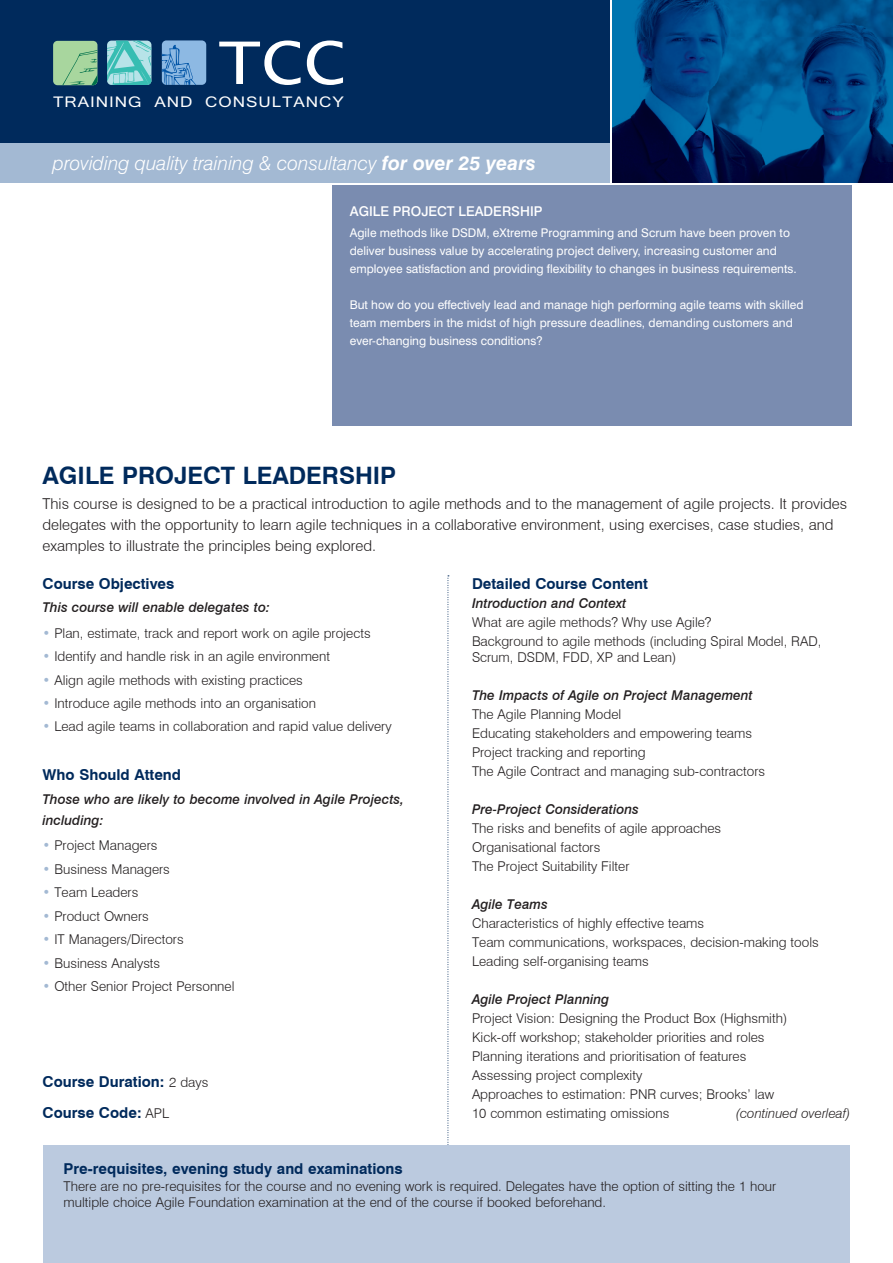
<style>
.page{position:relative;width:893px;height:1263px;background:#fff}
.page>*{position:absolute;margin:0;border:0;box-sizing:border-box;transform-origin:0 0}
.t1{font:67.65px "Lucida Console";color:#fff;scale:1.04 1}
.t2{font:700 24px "Swiss 721 BT";color:#002a5c}
.t3{font:italic 300 19.5px "Swiss 721 BT";color:#fff}
.t4{font:16.35px "Raavi";letter-spacing:.05em;color:#fff;scale:1.17 1}
.t5{font:300 15px/21px "Swiss 721 BT";color:#231f20}
.t6{font:700 15px/31.7px "Swiss 721 BT";color:#002a5c}
.t7{font:300 13.5px/19px "Swiss 721 BT";color:#231f20}
.t8{font:italic 500 13.5px/21.3px "Swiss 721 BT";color:#231f20}
.t9{font:500 13.5px "Swiss 721 BT";color:#fff}
.t10{font:italic 300 13.5px "Swiss 721 BT";color:#231f20}
.t11{font:12px/18px "Swiss 721 BT";color:#fff}
.s1{font-weight:700}
.s2{color:#a3b9d3}
.s3{font-weight:300;font-size:13.5px;color:#231f20}
</style>
<div class="page">
<div style="left:0;top:0;width:893px;height:183px;background:#002a5c"></div>
<div style="left:53px;top:41px;width:44px;height:44px;background:#a8d69e;border-radius:4px"></div>
<svg style="left:60px;top:50px;width:37px;height:36px"></svg>
<svg style="left:107px;top:41px;width:44px;height:44px;background:#7acfcd"></svg>
<svg style="left:162px;top:40px;width:44px;height:45px;background:#76a7d7"></svg>
<div style="left:332px;top:184px;width:519px;height:242px;background:#7a8cb0"></div>
<div style="left:0;top:143px;width:611px;height:41px;background:#a3b9d3"></div>
<img style="left:612px;top:0;width:281px;height:183px">
<hr style="left:0;top:183px;width:893px;height:2px;background:#fff">
<hr style="left:610px;top:0;width:2px;height:184px;background:#fff">
<svg style="left:448px;top:575px;width:1px;height:570px"></svg>
<div style="left:43px;top:1145px;width:806px;height:118px;background:#bbcadf"></div>
<h1 class="t1" style="left:218px;top:31px;width:124px">TCC</h1>
<p class="t4" style="left:53px;top:92px;width:250px">TRAINING AND CONSULTANCY</p>
<h3 class="t3" style="left:53px;top:151px;width:484px">providing quality training &amp; consultancy <span class="s1">for over 25 years</span></h3>
<p class="t9" style="left:350px;top:203px;width:194px">AGILE PROJECT LEADERSHIP</p>
<p class="t11" style="left:350px;top:225px;width:448px">Agile methods like DSDM, eXtreme Programming and Scrum have been proven to deliver business value by accelerating project delivery, increasing customer and employee satisfaction and providing flexibility to changes in business requirements.</p>
<p class="t11" style="left:350px;top:297px;width:455px">But how do you effectively lead and manage high performing agile teams with skilled team members in the midst of high pressure deadlines, demanding customers and ever-changing business conditions?</p>
<h2 class="t2" style="left:43px;top:461px;width:355px">AGILE PROJECT LEADERSHIP</h2>
<p class="t5" style="left:43px;top:493px;width:806px">This course is designed to be a practical introduction to agile methods and to the management of agile projects. It provides delegates with the opportunity to learn agile techniques in a collaborative environment, using exercises, case studies, and examples to illustrate the principles being explored.</p>
<p class="t6" style="left:43px;top:567px;width:133px">Course Objectives</p>
<p class="t8" style="left:43px;top:596px;width:229px">This course will enable delegates to:</p>
<p class="t7" style="left:43px;top:623px;width:330px"><span class="s2">•</span> Plan, estimate, track and report work on agile projects</p>
<p class="t7" style="left:43px;top:647px;width:289px"><span class="s2">•</span> Identify and handle risk in an agile environment</p>
<p class="t7" style="left:43px;top:670px;width:262px"><span class="s2">•</span> Align agile methods with existing practices</p>
<p class="t7" style="left:43px;top:693px;width:275px"><span class="s2">•</span> Introduce agile methods into an organisation</p>
<p class="t7" style="left:43px;top:717px;width:351px"><span class="s2">•</span> Lead agile teams in collaboration and rapid value delivery</p>
<p class="t6" style="left:43px;top:759px;width:140px">Who Should Attend</p>
<p class="t8" style="left:43px;top:788px;width:363px">Those who are likely to become involved in Agile Projects, including:</p>
<p class="t7" style="left:43px;top:836px;width:116px"><span class="s2">•</span> Project Managers</p>
<p class="t7" style="left:43px;top:859px;width:129px"><span class="s2">•</span> Business Managers</p>
<p class="t7" style="left:43px;top:883px;width:97px"><span class="s2">•</span> Team Leaders</p>
<p class="t7" style="left:43px;top:906px;width:108px"><span class="s2">•</span> Product Owners</p>
<p class="t7" style="left:43px;top:930px;width:143px"><span class="s2">•</span> IT Managers/Directors</p>
<p class="t7" style="left:43px;top:953px;width:119px"><span class="s2">•</span> Business Analysts</p>
<p class="t7" style="left:43px;top:976px;width:193px"><span class="s2">•</span> Other Senior Project Personnel</p>
<p class="t6" style="left:43px;top:1065px;width:167px">Course Duration: <span class="s3">2 days<br></span>Course Code: <span class="s3">APL</span></p>
<p class="t6" style="left:472px;top:567px;width:178px">Detailed Course Content</p>
<p class="t8" style="left:472px;top:592px;width:156px">Introduction and Context</p>
<p class="t7" style="left:472px;top:612px;width:351px">What are agile methods? Why use Agile?<br>Background to agile methods (including Spiral Model, RAD,</p>
<p class="t7" style="left:472px;top:648px;width:206px">Scrum, DSDM, FDD, XP and Lean)</p>
<p class="t8" style="left:472px;top:685px;width:282px">The Impacts of Agile on Project Management</p>
<p class="t7" style="left:472px;top:705px;width:295px">The Agile Planning Model<br>Educating stakeholders and empowering teams Project tracking and reporting<br>The Agile Contract and managing sub-contractors</p>
<p class="t8" style="left:472px;top:799px;width:168px">Pre-Project Considerations</p>
<p class="t7" style="left:472px;top:819px;width:251px">The risks and benefits of agile approaches<br>Organisational factors<br>The Project Suitability Filter</p>
<p class="t8" style="left:472px;top:894px;width:77px">Agile Teams</p>
<p class="t7" style="left:472px;top:914px;width:348px">Characteristics of highly effective teams<br>Team communications, workspaces, decision-making tools<br>Leading self-organising teams</p>
<p class="t8" style="left:472px;top:989px;width:139px">Agile Project Planning</p>
<p class="t7" style="left:472px;top:1009px;width:317px">Project Vision: Designing the Product Box (Highsmith)<br>Kick-off workshop; stakeholder priorities and roles Planning iterations and prioritisation of features Assessing project complexity<br>Approaches to estimation: PNR curves; Brooks’ law 10 common estimating omissions</p>
<p class="t10" style="left:736px;top:1105px;width:116px">(continued overleaf)</p>
<p class="t6" style="left:64px;top:1153px;width:341px">Pre-requisites, evening study and examinations</p>
<p class="t7" style="left:64px;top:1178px;width:714px;line-height:16.2px">There are no pre-requisites for the course and no evening work is required. Delegates have the option of sitting the 1 hour multiple choice Agile Foundation examination at the end of the course if booked beforehand.</p>
</div>
